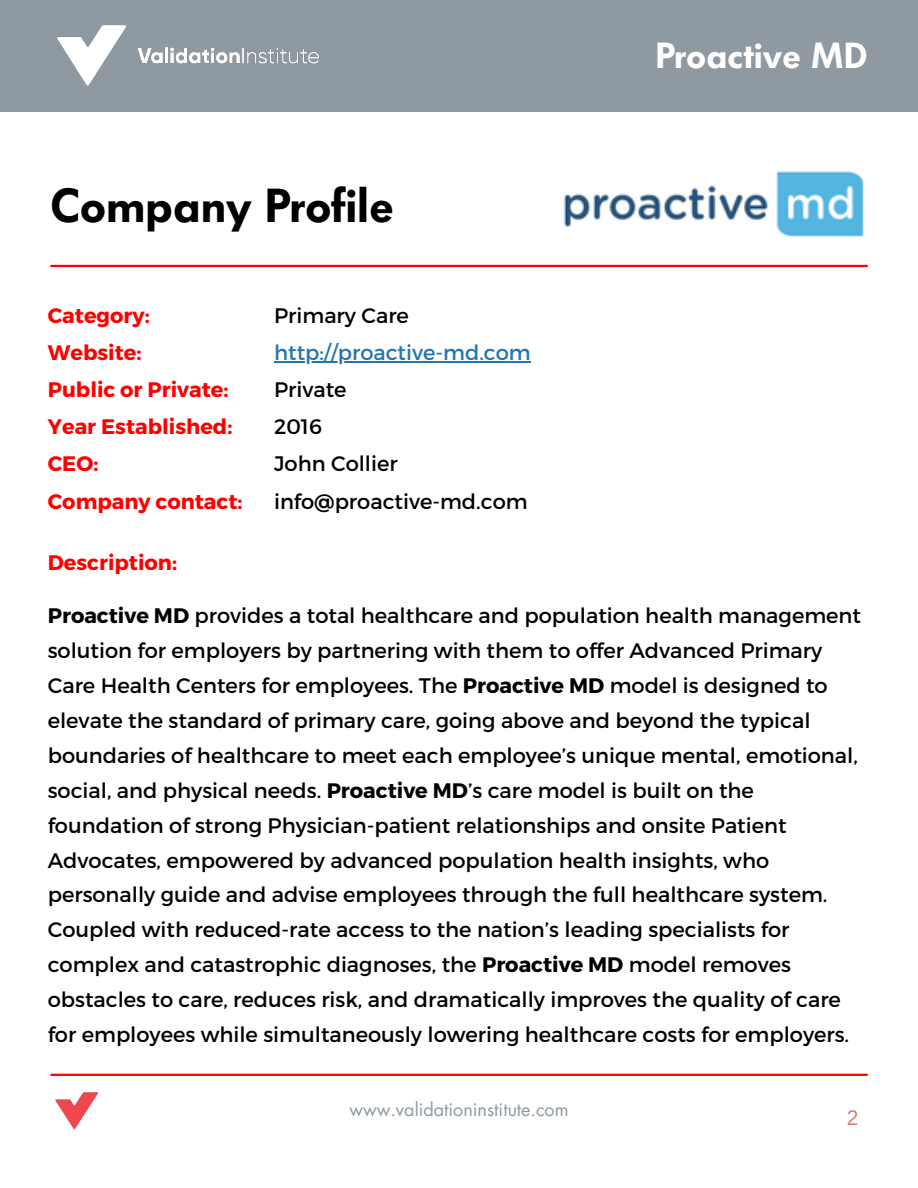
<style>
.page{position:relative;width:918px;height:1188px;background:#fff}
.page>*{position:absolute;margin:0;border:0;box-sizing:border-box;transform-origin:0 0}
.t1{font:600 47.25px "Futura BQ";color:#000}
.t2{font:600 36px "Futura BQ";color:#fff}
.t3{font:21px/34.8px "Montserrat";color:#000}
.t4{font:700 21px "Montserrat";color:#f00}
.t5{font:21px "Montserrat";color:#2475b0}
.t6{font:21px "Arimo";color:#d97f76}
.t7{font:18px "Futura LT";color:#8e99a2}
.s1{font-weight:700}
</style>
<div class="page">
<div style="left:0;top:0;width:918px;height:111px;background:#8e99a2"></div>
<img style="left:57px;top:25px;width:262px;height:61px">
<hr style="left:51px;top:1074px;width:816px;height:2px;background:#f00">
<img style="left:55px;top:1092px;width:44px;height:38px">
<hr style="left:51px;top:265px;width:816px;height:2px;background:#f00">
<img style="left:563px;top:170px;width:301px;height:67px">
<hr style="left:274px;top:361px;width:257px;height:1px;background:#2475b0">
<p class="t1" style="left:50px;top:178px;width:345px">Company Profile</p>
<p class="t4" style="left:48px;top:302px;width:103px">Category:</p>
<p class="t4" style="left:48px;top:339px;width:95px">Website:</p>
<p class="t4" style="left:48px;top:376px;width:182px">Public or Private:</p>
<p class="t4" style="left:48px;top:413px;width:186px">Year Established:</p>
<p class="t4" style="left:48px;top:450px;width:52px">CEO:</p>
<p class="t4" style="left:48px;top:487px;width:196px">Company contact:</p>
<p class="t4" style="left:48px;top:549px;width:131px">Description:</p>
<p class="t3" style="left:274px;top:297px;width:136px">Primary Care</p>
<p class="t5" style="left:274px;top:339px;width:258px">http://proactive-md.com</p>
<p class="t3" style="left:274px;top:371px;width:74px">Private</p>
<p class="t3" style="left:274px;top:408px;width:49px">2016</p>
<p class="t3" style="left:274px;top:445px;width:125px">John Collier</p>
<p class="t3" style="left:274px;top:483px;width:255px">info@proactive-md.com</p>
<p class="t2" style="left:656px;top:35px;width:214px">Proactive MD</p>
<p class="t3" style="left:48px;top:598px;width:815px"><span class="s1">Proactive MD</span> provides a total healthcare and population health management solution for employers by partnering with them to offer Advanced Primary Care Health Centers for employees. The <span class="s1">Proactive MD</span> model is designed to elevate the standard of primary care, going above and beyond the typical boundaries of healthcare to meet each employee’s unique mental, emotional, social, and physical needs. <span class="s1">Proactive MD</span>’s care model is built on the foundation of strong Physician-patient relationships and onsite Patient Advocates, empowered by advanced population health insights, who personally guide and advise employees through the full healthcare system.<br>Coupled with reduced-rate access to the nation’s leading specialists for complex and catastrophic diagnoses, the <span class="s1">Proactive MD</span> model removes obstacles to care, reduces risk, and dramatically improves the quality of care for employees while simultaneously lowering healthcare costs for employers.</p>
<p class="t7" style="left:349px;top:1098px;width:221px">www.validationinstitute.com</p>
<p class="t6" style="left:847px;top:1106px;width:13px">2</p>
</div>
